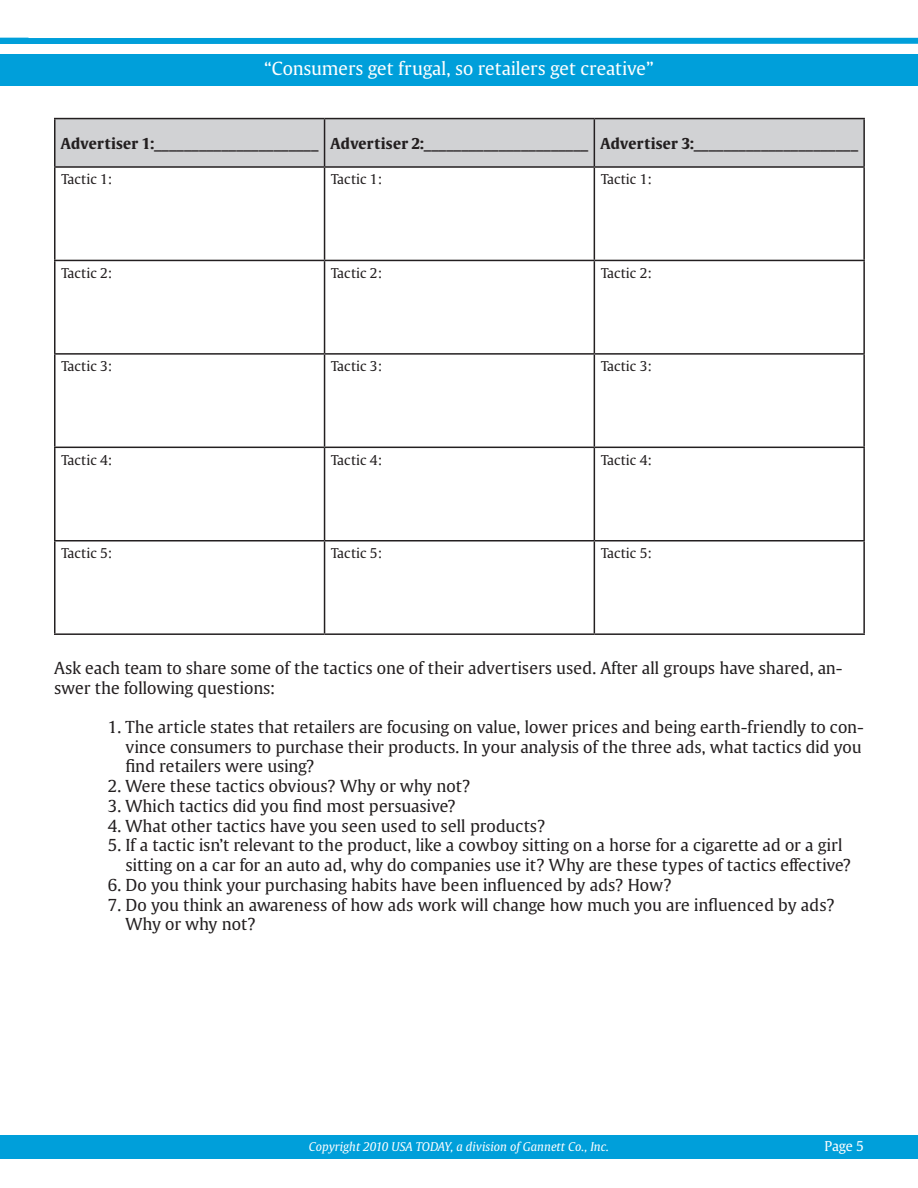
<style>
.page{position:relative;width:918px;height:1188px;background:#fff}
.page>*{position:absolute;margin:0;border:0;box-sizing:border-box;transform-origin:0 0}
.t1{font:18px "USAT Roman";color:#fff}
.t2{font:16.5px/19.8px "USAT Roman";color:#231f20}
.t3{font:700 15px "USAT Roman";letter-spacing:.01em;color:#231f20}
.t4{font:13.5px "USAT Roman";color:#231f20}
.t5{font:13.5px "USAT Roman";color:#fff}
.t6{font:italic 12px "USAT Roman";color:#fff}
</style>
<div class="page">
<div style="left:0;top:38px;width:918px;height:6px;background:#009fda"></div>
<div style="left:0;top:54px;width:918px;height:32px;background:#009fda"></div>
<div style="left:0;top:1135px;width:918px;height:23px;background:#009fda"></div>
<div style="left:56px;top:119px;width:807px;height:47px;background:#d1d2d4"></div>
<hr style="left:54px;top:118px;width:271px;height:1px;background:#231f20">
<hr style="left:54px;top:119px;width:2px;height:47px;background:#231f20">
<hr style="left:325px;top:118px;width:269px;height:1px;background:#231f20">
<hr style="left:324px;top:119px;width:1px;height:47px;background:#231f20">
<hr style="left:594px;top:118px;width:271px;height:1px;background:#231f20">
<hr style="left:594px;top:119px;width:1px;height:47px;background:#231f20">
<hr style="left:863px;top:119px;width:2px;height:47px;background:#231f20">
<hr style="left:54px;top:166px;width:271px;height:2px;background:#231f20">
<hr style="left:54px;top:168px;width:2px;height:92px;background:#231f20">
<hr style="left:325px;top:166px;width:269px;height:2px;background:#231f20">
<hr style="left:324px;top:168px;width:1px;height:92px;background:#231f20">
<hr style="left:594px;top:166px;width:271px;height:2px;background:#231f20">
<hr style="left:594px;top:168px;width:1px;height:92px;background:#231f20">
<hr style="left:863px;top:168px;width:2px;height:92px;background:#231f20">
<hr style="left:54px;top:260px;width:271px;height:1px;background:#231f20">
<hr style="left:54px;top:261px;width:2px;height:92px;background:#231f20">
<hr style="left:325px;top:260px;width:269px;height:1px;background:#231f20">
<hr style="left:324px;top:261px;width:1px;height:92px;background:#231f20">
<hr style="left:594px;top:260px;width:271px;height:1px;background:#231f20">
<hr style="left:594px;top:261px;width:1px;height:92px;background:#231f20">
<hr style="left:863px;top:261px;width:2px;height:92px;background:#231f20">
<hr style="left:54px;top:353px;width:271px;height:2px;background:#231f20">
<hr style="left:54px;top:355px;width:2px;height:92px;background:#231f20">
<hr style="left:325px;top:353px;width:269px;height:2px;background:#231f20">
<hr style="left:324px;top:355px;width:1px;height:92px;background:#231f20">
<hr style="left:594px;top:353px;width:271px;height:2px;background:#231f20">
<hr style="left:594px;top:355px;width:1px;height:92px;background:#231f20">
<hr style="left:863px;top:355px;width:2px;height:92px;background:#231f20">
<hr style="left:54px;top:447px;width:271px;height:1px;background:#231f20">
<hr style="left:54px;top:448px;width:2px;height:92px;background:#231f20">
<hr style="left:325px;top:447px;width:269px;height:1px;background:#231f20">
<hr style="left:324px;top:448px;width:1px;height:92px;background:#231f20">
<hr style="left:594px;top:447px;width:271px;height:1px;background:#231f20">
<hr style="left:594px;top:448px;width:1px;height:92px;background:#231f20">
<hr style="left:863px;top:448px;width:2px;height:92px;background:#231f20">
<hr style="left:54px;top:540px;width:271px;height:2px;background:#231f20">
<hr style="left:54px;top:542px;width:2px;height:91px;background:#231f20">
<hr style="left:325px;top:540px;width:269px;height:2px;background:#231f20">
<hr style="left:324px;top:542px;width:1px;height:91px;background:#231f20">
<hr style="left:594px;top:540px;width:271px;height:2px;background:#231f20">
<hr style="left:594px;top:542px;width:1px;height:91px;background:#231f20">
<hr style="left:863px;top:542px;width:2px;height:91px;background:#231f20">
<hr style="left:54px;top:633px;width:271px;height:2px;background:#231f20">
<hr style="left:325px;top:633px;width:269px;height:2px;background:#231f20">
<hr style="left:594px;top:633px;width:271px;height:2px;background:#231f20">
<p class="t1" style="left:264px;top:57px;width:391px">“Consumers get frugal, so retailers get creative”</p>
<p class="t3" style="left:61px;top:134px;width:259px">Advertiser 1:______________________</p>
<p class="t3" style="left:331px;top:134px;width:259px">Advertiser 2:______________________</p>
<p class="t3" style="left:600px;top:134px;width:259px">Advertiser 3:______________________</p>
<p class="t4" style="left:62px;top:171px;width:53px">Tactic 1:</p>
<p class="t4" style="left:331px;top:171px;width:53px">Tactic 1:</p>
<p class="t4" style="left:601px;top:171px;width:53px">Tactic 1:</p>
<p class="t4" style="left:62px;top:265px;width:53px">Tactic 2:</p>
<p class="t4" style="left:331px;top:265px;width:53px">Tactic 2:</p>
<p class="t4" style="left:601px;top:265px;width:53px">Tactic 2:</p>
<p class="t4" style="left:62px;top:358px;width:53px">Tactic 3:</p>
<p class="t4" style="left:331px;top:358px;width:53px">Tactic 3:</p>
<p class="t4" style="left:601px;top:358px;width:53px">Tactic 3:</p>
<p class="t4" style="left:62px;top:451px;width:53px">Tactic 4:</p>
<p class="t4" style="left:331px;top:451px;width:53px">Tactic 4:</p>
<p class="t4" style="left:601px;top:451px;width:53px">Tactic 4:</p>
<p class="t4" style="left:62px;top:545px;width:53px">Tactic 5:</p>
<p class="t4" style="left:331px;top:545px;width:53px">Tactic 5:</p>
<p class="t4" style="left:601px;top:545px;width:53px">Tactic 5:</p>
<p class="t2" style="left:54px;top:658px;width:790px">Ask each team to share some of the tactics one of their advertisers used. After all groups have shared, an&shy;swer the following questions:</p>
<p class="t2" style="left:125px;top:717px;width:740px;text-indent:-17px">1. The article states that retailers are focusing on value, lower prices and being earth-friendly to con&shy;vince consumers to purchase their products. In your analysis of the three ads, what tactics did you find retailers were using?</p>
<p class="t2" style="left:108px;top:776px;width:364px">2. Were these tactics obvious? Why or why not?</p>
<p class="t2" style="left:108px;top:796px;width:349px">3. Which tactics did you find most persuasive?</p>
<p class="t2" style="left:108px;top:816px;width:439px">4. What other tactics have you seen used to sell products?</p>
<p class="t2" style="left:125px;top:835px;width:728px;text-indent:-17px">5. If a tactic isn’t relevant to the product, like a cowboy sitting on a horse for a cigarette ad or a girl sitting on a car for an auto ad, why do companies use it? Why are these types of tactics effective?</p>
<p class="t2" style="left:108px;top:875px;width:565px">6. Do you think your purchasing habits have been influenced by ads? How?</p>
<p class="t2" style="left:125px;top:895px;width:711px;text-indent:-17px">7. Do you think an awareness of how ads work will change how much you are influenced by ads?<br>Why or why not?</p>
<p class="t6" style="left:309px;top:1140px;width:302px">Copyright 2010 USA TODAY, a division of Gannett Co., Inc.</p>
<p class="t5" style="left:825px;top:1138px;width:41px">Page 5</p>
</div>
